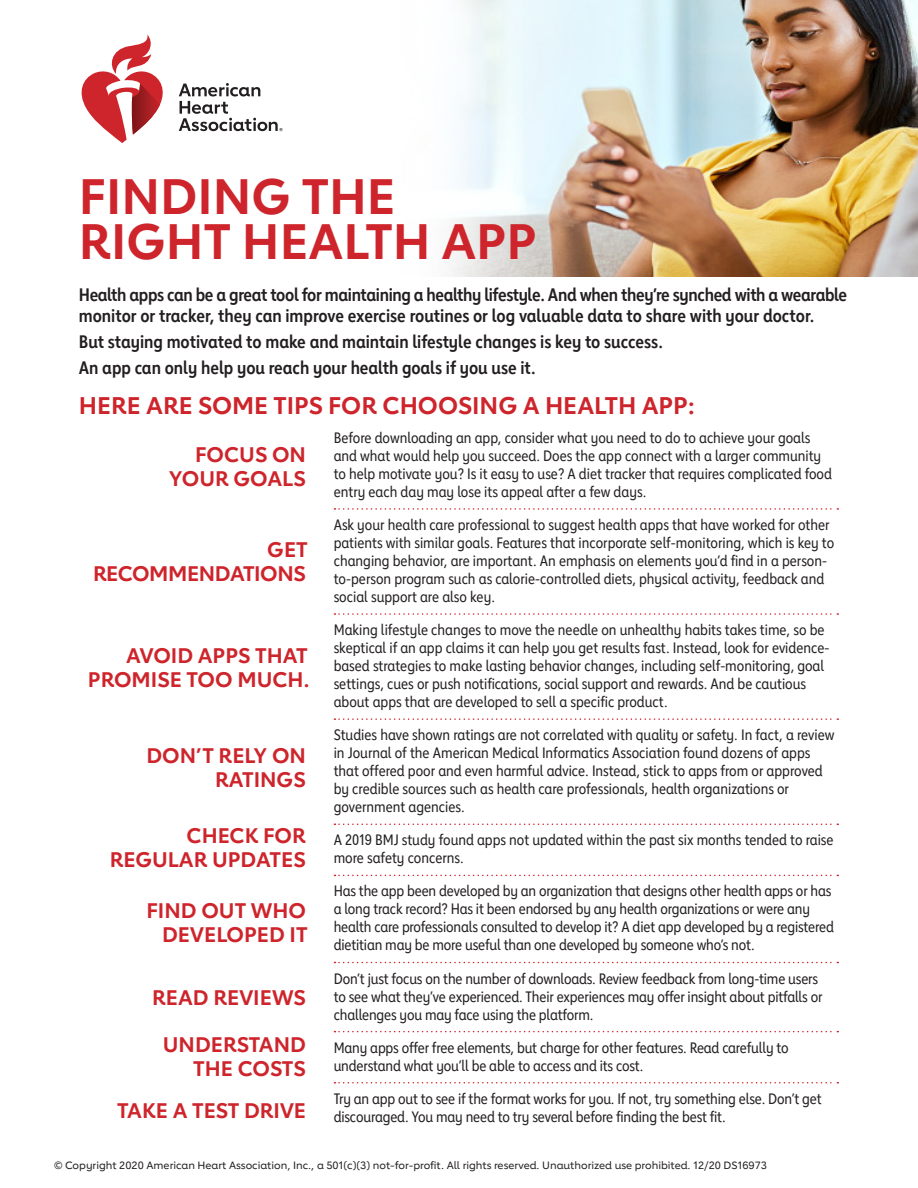
<style>
.page{position:relative;width:918px;height:1188px;background:#fff}
.page>*{position:absolute;margin:0;border:0;box-sizing:border-box;transform-origin:0 0}
.t1{font:700 49.5px/45px "Lub Dub";color:#ce242b}
.t2{font:700 24px "Lub Dub";color:#ce242b}
.t3{font:700 21px/24px "Lub Dub";color:#ce242b;text-align:right}
.t4{font:700 21px/24px "Lub Dub";letter-spacing:-.02em;color:#ce242b;text-align:right}
.t5{font:700 18px/21.6px "Lub Dub Condensed";letter-spacing:-.02em;color:#231f20}
.t6{font:700 18px/26px "Lub Dub Condensed";color:#231f20}
.t7{font:15px/18px "Lub Dub Condensed";color:#231f20}
.t8{font:500 10.5px "Lub Dub";color:#231f20}
</style>
<div class="page">
<img style="left:452px;top:0;width:466px;height:276px">
<svg style="left:334px;top:508px;width:504px;height:2px"></svg>
<svg style="left:334px;top:613px;width:504px;height:2px"></svg>
<svg style="left:334px;top:718px;width:504px;height:2px"></svg>
<svg style="left:334px;top:824px;width:504px;height:1px"></svg>
<svg style="left:334px;top:875px;width:504px;height:1px"></svg>
<svg style="left:334px;top:962px;width:504px;height:1px"></svg>
<svg style="left:334px;top:1031px;width:504px;height:1px"></svg>
<svg style="left:334px;top:1082px;width:504px;height:2px"></svg>
<svg style="left:179px;top:83px;width:104px;height:48px"></svg>
<svg style="left:82px;top:35px;width:81px;height:108px"></svg>
<h1 class="t1" style="left:79px;top:173px;width:459px">FINDING THE<br>RIGHT HEALTH APP</h1>
<p class="t5" style="left:79px;top:283px;width:770px">Health apps can be a great tool for maintaining a healthy lifestyle. And when they’re synched with a wearable monitor or tracker, they can improve exercise routines or log valuable data to share with your doctor.</p>
<p class="t6" style="left:79px;top:329px;width:586px">But staying motivated to make and maintain lifestyle changes is key to success.<br>An app can only help you reach your health goals if you use it.</p>
<h2 class="t2" style="left:79px;top:391px;width:618px">HERE ARE SOME TIPS FOR CHOOSING A HEALTH APP:</h2>
<p class="t7" style="left:334px;top:428px;width:500px">Before downloading an app, consider what you need to do to achieve your goals and what would help you succeed. Does the app connect with a larger community to help motivate you? Is it easy to use? A diet tracker that requires complicated food entry each day may lose its appeal after a few days.</p>
<p class="t7" style="left:334px;top:515px;width:502px">Ask your health care professional to suggest health apps that have worked for other patients with similar goals. Features that incorporate self-monitoring, which is key to changing behavior, are important. An emphasis on elements you’d find in a person&shy;to-person program such as calorie-controlled diets, physical activity, feedback and social support are also key.</p>
<p class="t7" style="left:334px;top:621px;width:497px">Making lifestyle changes to move the needle on unhealthy habits takes time, so be skeptical if an app claims it can help you get results fast. Instead, look for evidence&shy;based strategies to make lasting behavior changes, including self-monitoring, goal settings, cues or push notifications, social support and rewards. And be cautious about apps that are developed to sell a specific product.</p>
<p class="t7" style="left:334px;top:726px;width:502px">Studies have shown ratings are not correlated with quality or safety. In fact, a review in Journal of the American Medical Informatics Association found dozens of apps that offered poor and even harmful advice. Instead, stick to apps from or approved by credible sources such as health care professionals, health organizations or government agencies.</p>
<p class="t7" style="left:334px;top:831px;width:501px">A 2019 BMJ study found apps not updated within the past six months tended to raise more safety concerns.</p>
<p class="t7" style="left:334px;top:882px;width:502px">Has the app been developed by an organization that designs other health apps or has a long track record? Has it been endorsed by any health organizations or were any health care professionals consulted to develop it? A diet app developed by a registered dietitian may be more useful than one developed by someone who’s not.</p>
<p class="t7" style="left:334px;top:969px;width:490px">Don’t just focus on the number of downloads. Review feedback from long-time users to see what they’ve experienced. Their experiences may offer insight about pitfalls or challenges you may face using the platform.</p>
<p class="t7" style="left:334px;top:1038px;width:456px">Many apps offer free elements, but charge for other features. Read carefully to understand what you’ll be able to access and its cost.</p>
<p class="t7" style="left:334px;top:1089px;width:489px">Try an app out to see if the format works for you. If not, try something else. Don’t get discouraged. You may need to try several before finding the best fit.</p>
<h3 class="t3" style="left:169px;top:442px;width:139px">FOCUS ON<br>YOUR GOALS</h3>
<h3 class="t4" style="left:93px;top:538px;width:216px">GET<br>RECOMMENDATIONS</h3>
<h3 class="t3" style="left:88px;top:643px;width:224px">AVOID APPS THAT<br>PROMISE TOO MUCH.</h3>
<h3 class="t3" style="left:146px;top:744px;width:161px">DON’T RELY ON<br>RATINGS</h3>
<h3 class="t3" style="left:110px;top:823px;width:197px">CHECK FOR<br>REGULAR UPDATES</h3>
<h3 class="t3" style="left:146px;top:898px;width:163px">FIND OUT WHO<br>DEVELOPED IT</h3>
<h3 class="t3" style="left:152px;top:985px;width:155px">READ REVIEWS</h3>
<h3 class="t3" style="left:163px;top:1033px;width:145px">UNDERSTAND<br>THE COSTS</h3>
<h3 class="t3" style="left:117px;top:1099px;width:191px">TAKE A TEST DRIVE</h3>
<p class="t8" style="left:54px;top:1159px;width:715px">© Copyright 2020 American Heart Association, Inc., a 501(c)(3) not-for-profit. All rights reserved. Unauthorized use prohibited. 12/20 DS16973</p>
</div>
